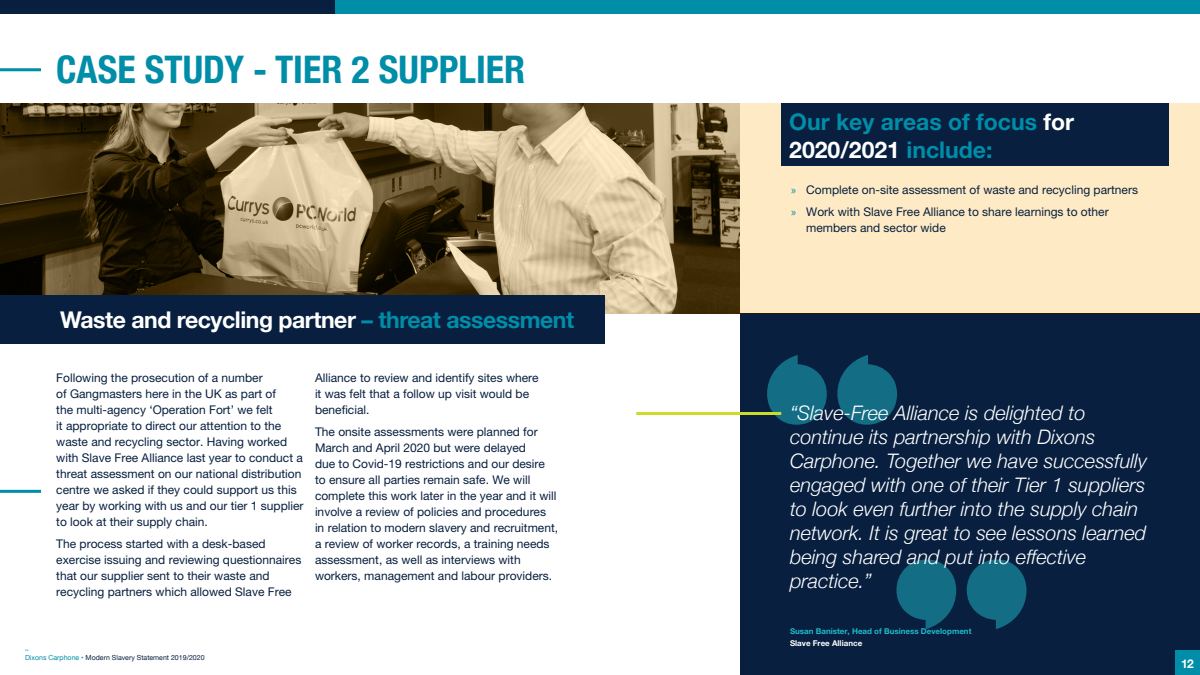
<style>
.page{position:relative;width:1200px;height:675px;background:#fff}
.page>*{position:absolute;margin:0;border:0;box-sizing:border-box;transform-origin:0 0}
.Section_Titles{font:700 condensed 38px "Helvetica Neue";color:#008da8}
.t1{font:700 23px "Helvetica Neue";letter-spacing:-.02em;color:#fff}
.Body_Copy_Large{font:700 23px/28px "Helvetica Neue LT Pro";color:#008da8}
.Quotes_Small{font:italic 300 20px/24px "Helvetica Neue";color:#fff}
.Body_Copy_Large-2{font:12px/16px "Helvetica Neue LT Pro";color:#081f3f}
.t2{font:700 12px "Helvetica Neue";color:#fff}
.Body_Copy_Small{font:700 8px/12px "Helvetica Neue LT Pro";color:#1fbccb}
.t3{font:7px/8.4px "Helvetica Neue";color:#081f3f}
.s1{color:#008da8}
.s2{color:#fff}
.s3{font-family:"Myriad Pro";color:#008da8}
</style>
<div class="page">
<div style="left:0;top:0;width:1200px;height:14px;background:#008da8"></div>
<div style="left:0;top:0;width:334px;height:14px;background:#081f3f"></div>
<hr style="left:0;top:490px;width:41px;height:3px;background:#008da8">
<hr style="left:0;top:68px;width:41px;height:3px;background:#008da8">
<div style="left:740px;top:314px;width:460px;height:361px;background:#081f3f"></div>
<svg style="left:0;top:104px;width:740px;height:210px;background:#7d6d4c"></svg>
<div style="left:740px;top:104px;width:460px;height:210px;background:#feebc5"></div>
<svg style="left:767px;top:355px;width:130px;height:70px"></svg>
<svg style="left:896px;top:559px;width:130px;height:70px"></svg>
<div style="left:0;top:295px;width:605px;height:48px;background:#081f3f"></div>
<hr style="left:636px;top:412px;width:145px;height:3px;background:#cddc29">
<div style="left:1175px;top:650px;width:25px;height:25px;background:#008da8"></div>
<div style="left:781px;top:104px;width:388px;height:62px;background:#081f3f"></div>
<p class="Section_Titles" style="left:56px;top:38px;width:471px">CASE STUDY - TIER 2 SUPPLIER</p>
<p class="t1" style="left:60px;top:301px;width:516px">Waste and recycling partner <span class="s1">– threat assessment</span></p>
<p class="Body_Copy_Large-2" style="left:56px;top:370px;width:249px">Following the prosecution of a number<br>of Gangmasters here in the UK as part of<br>the multi-agency ‘Operation Fort’ we felt<br>it appropriate to direct our attention to the waste and recycling sector. Having worked with Slave Free Alliance last year to conduct a threat assessment on our national distribution centre we asked if they could support us this year by working with us and our tier 1 supplier to look at their supply chain.</p>
<p class="Body_Copy_Large-2" style="left:56px;top:536px;width:247px">The process started with a desk-based exercise issuing and reviewing questionnaires that our supplier sent to their waste and recycling partners which allowed Slave Free</p>
<p class="Body_Copy_Large-2" style="left:315px;top:370px;width:225px">Alliance to review and identify sites where it was felt that a follow up visit would be beneficial.</p>
<p class="Body_Copy_Large-2" style="left:315px;top:424px;width:245px">The onsite assessments were planned for March and April 2020 but were delayed<br>due to Covid-19 restrictions and our desire to ensure all parties remain safe. We will complete this work later in the year and it will involve a review of policies and procedures in relation to modern slavery and recruitment, a review of worker records, a training needs assessment, as well as interviews with workers, management and labour providers.</p>
<p class="t3" style="left:25px;top:645px;width:181px"><span class="s1">–<br>Dixons Carphone •</span> Modern Slavery Statement 2019/2020</p>
<p class="Body_Copy_Large" style="left:789px;top:107px;width:286px">Our key areas of focus <span class="s2">for<br>2020/2021</span> include:</p>
<p class="Body_Copy_Large-2" style="left:791px;top:182px;width:348px"><span class="s3">»</span> Complete on-site assessment of waste and recycling partners</p>
<p class="Body_Copy_Large-2" style="left:806px;top:204px;width:304px;text-indent:-15px"><span class="s3">»</span> Work with Slave Free Alliance to share learnings to other members and sector wide</p>
<p class="Quotes_Small" style="left:790px;top:400px;width:359px">“Slave-Free Alliance is delighted to continue its partnership with Dixons Carphone. Together we have successfully engaged with one of their Tier 1 suppliers to look even further into the supply chain network. It is great to see lessons learned being shared and put into effective practice.”</p>
<p class="Body_Copy_Small" style="left:790px;top:625px;width:183px">Susan Banister, Head of Business Development<br><span class="s2">Slave Free Alliance</span></p>
<p class="t2" style="left:1181px;top:654px;width:14px">12</p>
</div>
